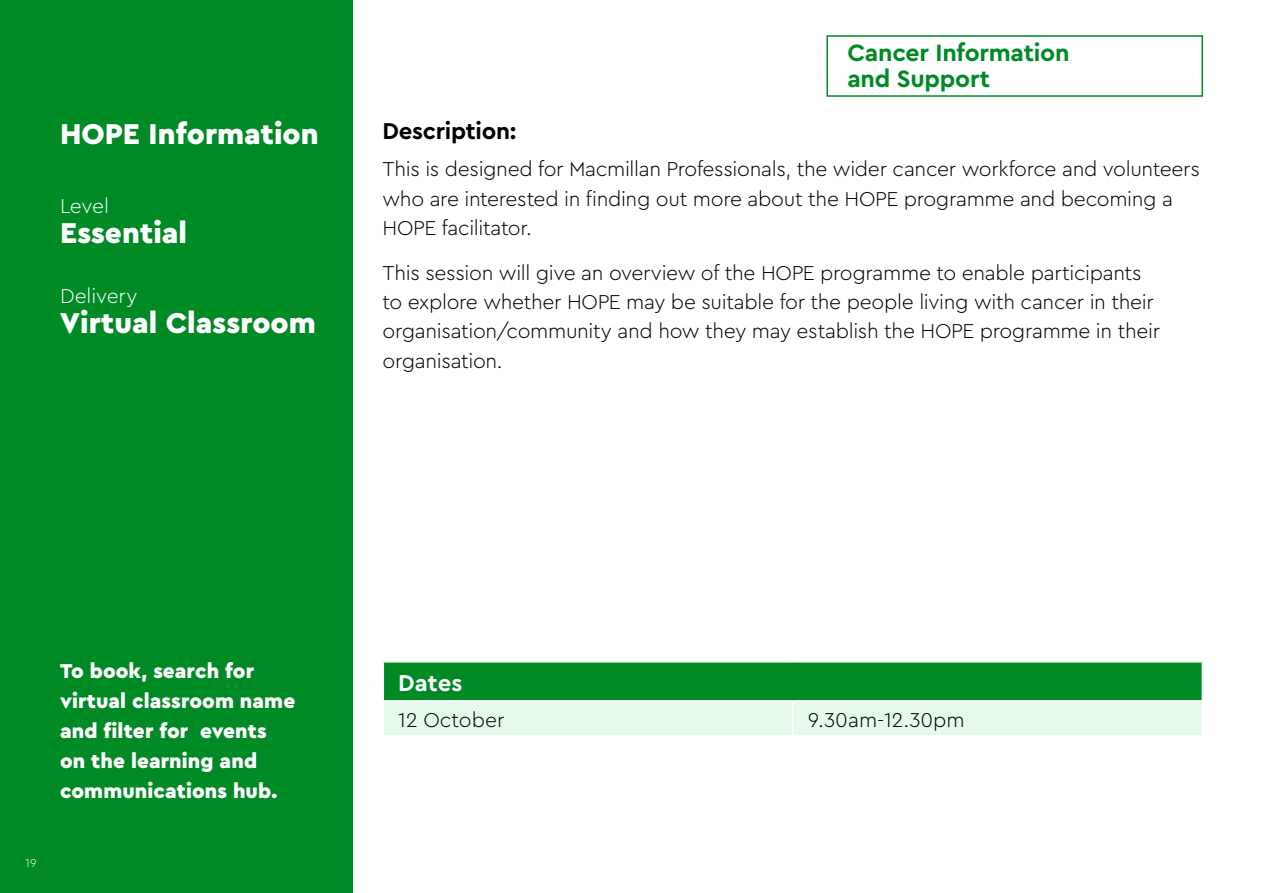
<style>
.page{position:relative;width:1263px;height:893px;background:#fff}
.page>*{position:absolute;margin:0;border:0;box-sizing:border-box;transform-origin:0 0}
.t1{font:900 30px "Cera Pro Macmillan";color:#fff}
.t2{font:700 24.75px/25.5px "Cera Pro Macmillan";letter-spacing:-.01em;color:#008a26}
.t3{font:700 24px "Cera Pro Macmillan";letter-spacing:-.01em;color:#000}
.t4{font:700 24px "Cera Pro Macmillan";color:#fff}
.t5{font:300 21px/29.4px "Cera Pro Macmillan";letter-spacing:-.015em;color:#000}
.t6{font:900 21px/30px "Cera Pro Macmillan";color:#fff}
.t7{font:300 21px "Cera Pro Macmillan";letter-spacing:-.01em;color:#fff}
.t8{font:300 21px "Cera Pro Macmillan";color:#020103}
.t9{font:300 12px "Cera Pro Macmillan";color:#fff}
</style>
<div class="page">
<div style="left:0;top:0;width:352px;height:893px;background:#008a26"></div>
<div style="left:383px;top:662px;width:819px;height:39px;background:#008a26"></div>
<div style="left:384px;top:702px;width:818px;height:33px;background:#e5faeb"></div>
<hr style="left:382px;top:661px;width:411px;height:2px;background:#fff">
<hr style="left:382px;top:663px;width:2px;height:37px;background:#fff">
<hr style="left:793px;top:661px;width:410px;height:2px;background:#fff">
<hr style="left:382px;top:700px;width:411px;height:2px;background:#fff">
<hr style="left:793px;top:700px;width:410px;height:2px;background:#fff">
<hr style="left:792px;top:702px;width:2px;height:33px;background:#fff">
<h1 class="t1" style="left:60px;top:110px;width:260px">HOPE Information</h1>
<p class="t7" style="left:60px;top:190px;width:51px">Level</p>
<h1 class="t1" style="left:60px;top:209px;width:129px">Essential</h1>
<p class="t7" style="left:60px;top:280px;width:79px">Delivery</p>
<h1 class="t1" style="left:60px;top:299px;width:257px">Virtual Classroom</h1>
<p class="t2" style="left:847px;top:38px;width:224px">Cancer Information and Support</p>
<p class="t3" style="left:382px;top:112px;width:136px">Description:</p>
<p class="t5" style="left:382px;top:153px;width:819px">This is designed for Macmillan Professionals, the wider cancer workforce and volunteers who are interested in finding out more about the HOPE programme and becoming a<br>HOPE facilitator.</p>
<p class="t5" style="left:382px;top:256px;width:779px">This session will give an overview of the HOPE programme to enable participants to explore whether HOPE may be suitable for the people living with cancer in their organisation/community and how they may establish the HOPE programme in their organisation.</p>
<p class="t6" style="left:60px;top:654px;width:237px">To book, search for virtual classroom name and filter for events on the learning and communications hub.</p>
<p class="t9" style="left:26px;top:854px;width:12px">19</p>
<p class="t4" style="left:398px;top:664px;width:65px">Dates</p>
<p class="t8" style="left:398px;top:704px;width:108px">12 October</p>
<p class="t5" style="left:808px;top:703px;width:158px">9.30am-12.30pm</p>
</div>
